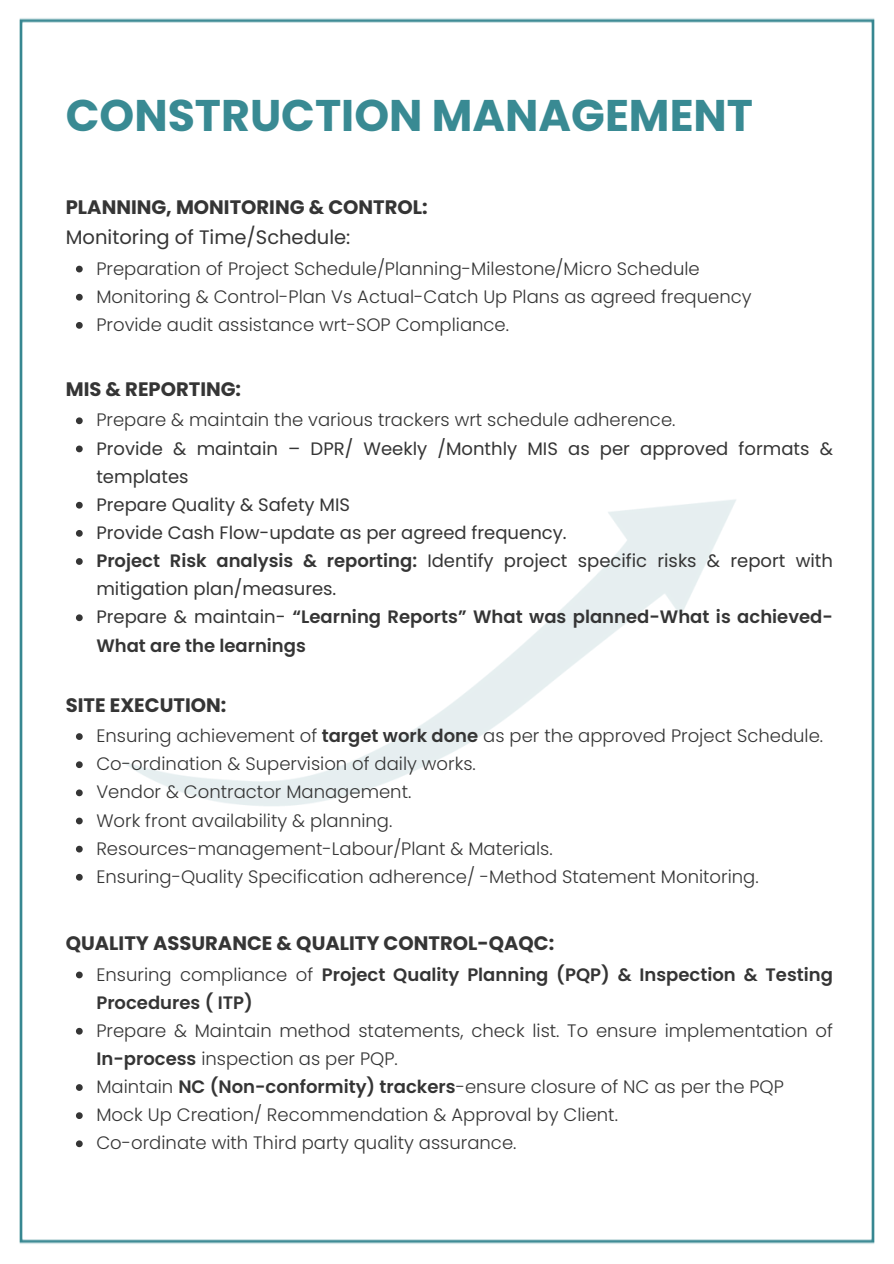
<style>
.page{position:relative;width:894px;height:1264px;background:#fff}
.page>*{position:absolute;margin:0;border:0;box-sizing:border-box;transform-origin:0 0}
.t1{font:700 44.25px "Poppins";color:#398a93}
.t2{font:700 19.5px "Poppins";color:#353535}
.t3{font:19.5px "Poppins";color:#353535}
.t4{font:300 18px/28.2px "Poppins";color:#353535}
.t5{font:18px/28.2px "Poppins";color:#353535}
.t6{font:600 18px/28.2px "Poppins";color:#353535}
.s1{font-weight:600}
.s2{font-weight:300}
</style>
<div class="page">
<img style="left:19px;top:18px;width:856px;height:1226px">
<img style="left:66px;top:285px;width:738px;height:738px">
<svg style="left:76px;top:266px;width:7px;height:6px"></svg>
<svg style="left:76px;top:294px;width:7px;height:6px"></svg>
<svg style="left:76px;top:322px;width:7px;height:7px"></svg>
<svg style="left:76px;top:417px;width:7px;height:7px"></svg>
<svg style="left:76px;top:445px;width:7px;height:7px"></svg>
<svg style="left:76px;top:502px;width:7px;height:6px"></svg>
<svg style="left:76px;top:530px;width:7px;height:6px"></svg>
<svg style="left:76px;top:558px;width:7px;height:7px"></svg>
<svg style="left:76px;top:614px;width:7px;height:7px"></svg>
<svg style="left:76px;top:733px;width:7px;height:7px"></svg>
<svg style="left:76px;top:761px;width:7px;height:7px"></svg>
<svg style="left:76px;top:789px;width:7px;height:7px"></svg>
<svg style="left:76px;top:817px;width:7px;height:7px"></svg>
<svg style="left:76px;top:845px;width:7px;height:7px"></svg>
<svg style="left:76px;top:873px;width:7px;height:7px"></svg>
<svg style="left:76px;top:971px;width:7px;height:7px"></svg>
<svg style="left:76px;top:1027px;width:7px;height:7px"></svg>
<svg style="left:76px;top:1084px;width:7px;height:6px"></svg>
<svg style="left:76px;top:1112px;width:7px;height:6px"></svg>
<svg style="left:76px;top:1140px;width:7px;height:7px"></svg>
<p class="t1" style="left:66px;top:84px;width:688px">CONSTRUCTION MANAGEMENT</p>
<p class="t2" style="left:66px;top:193px;width:363px">PLANNING, MONITORING &amp; CONTROL:</p>
<p class="t3" style="left:66px;top:224px;width:286px">Monitoring of Time/Schedule:</p>
<p class="t4" style="left:96px;top:254px;width:656px">Preparation of Project Schedule/Planning-Milestone/Micro Schedule<br>Monitoring &amp; Control-Plan Vs Actual-Catch Up Plans as agreed frequency<br>Provide audit assistance wrt-SOP Compliance.</p>
<p class="t2" style="left:66px;top:375px;width:177px">MIS &amp; REPORTING:</p>
<p class="t4" style="left:96px;top:406px;width:580px">Prepare &amp; maintain the various trackers wrt schedule adherence.</p>
<p class="t5" style="left:96px;top:434px;width:737px">Provide &amp; maintain – DPR/ Weekly /Monthly MIS as per approved formats &amp; templates<br>Prepare Quality &amp; Safety MIS<br>Provide Cash Flow-update as per agreed frequency.<br><span class="s1">Project Risk analysis &amp; reporting:</span> Identify project specific risks &amp; report with mitigation plan/measures.<br>Prepare &amp; maintain- <span class="s1">“Learning Reports” What was planned-What is achieved-What are the learnings</span></p>
<p class="t2" style="left:66px;top:691px;width:162px">SITE EXECUTION:</p>
<p class="t4" style="left:96px;top:721px;width:728px">Ensuring achievement of <span class="s1">target work done</span> as per the approved Project Schedule.<br>Co-ordination &amp; Supervision of daily works.<br>Vendor &amp; Contractor Management.<br>Work front availability &amp; planning.<br>Resources-management-Labour/Plant &amp; Materials.<br>Ensuring-Quality Specification adherence/ -Method Statement Monitoring.</p>
<p class="t2" style="left:66px;top:929px;width:490px">QUALITY ASSURANCE &amp; QUALITY CONTROL-QAQC:</p>
<p class="t6" style="left:96px;top:960px;width:737px"><span class="s2">Ensuring compliance of</span> Project Quality Planning (PQP) &amp; Inspection &amp; Testing<br>Procedures ( ITP)</p>
<p class="t4" style="left:96px;top:1016px;width:737px">Prepare &amp; Maintain method statements, check list. To ensure implementation of <span class="s1">In-process</span> inspection as per PQP.<br>Maintain <span class="s1">NC (Non-conformity) trackers</span>-ensure closure of NC as per the PQP Mock Up Creation/ Recommendation &amp; Approval by Client.<br>Co-ordinate with Third party quality assurance.</p>
</div>
